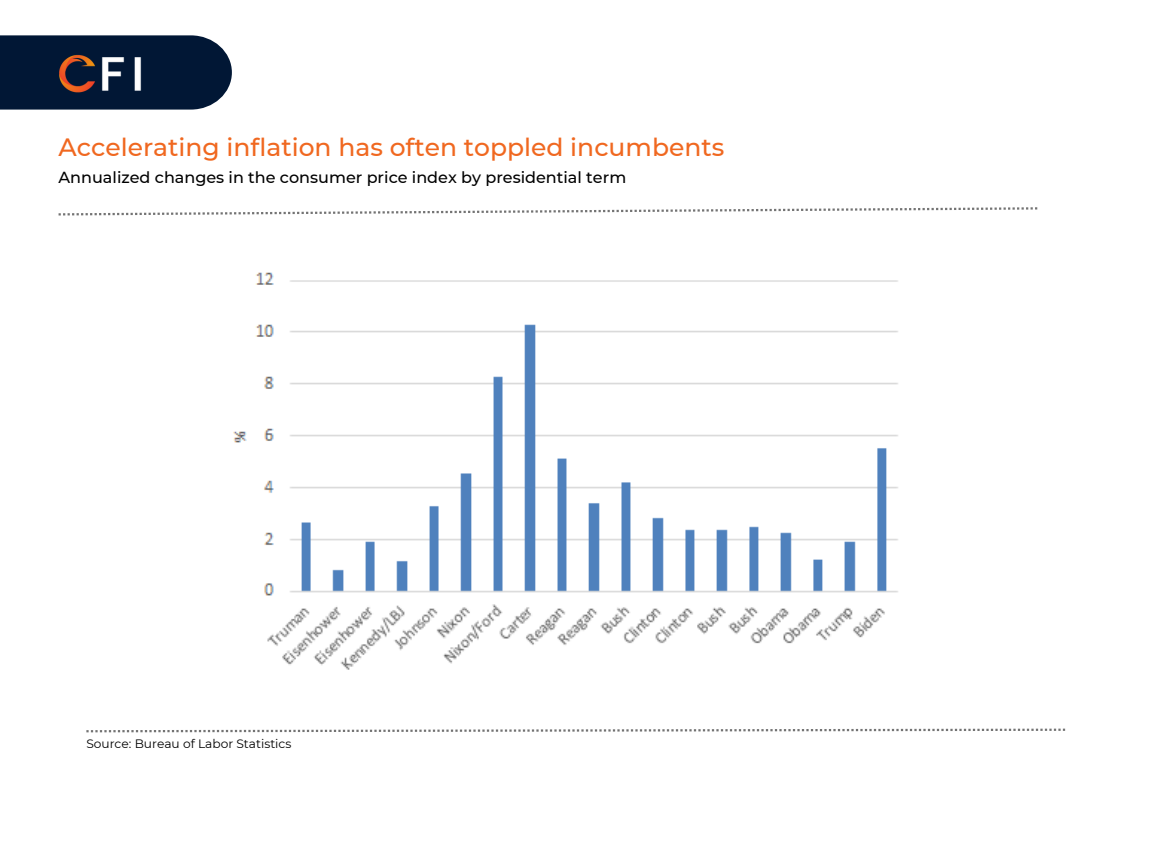
<style>
.page{position:relative;width:1152px;height:864px;background:#fff}
.page>*{position:absolute;margin:0;border:0;box-sizing:border-box;transform-origin:0 0}
.t1{font:500 25.05px "Montserrat";color:#f06820}
.t2{font:500 16.05px "Montserrat";color:#000}
.t3{font:12.15px "Montserrat";color:#000}
</style>
<div class="page">
<svg style="left:86px;top:729px;width:979px;height:3px"></svg>
<svg style="left:59px;top:207px;width:978px;height:9px"></svg>
<svg style="left:0;top:35px;width:232px;height:74px"></svg>
<img style="left:14px;top:41px;width:181px;height:52px">
<img style="left:233px;top:272px;width:665px;height:398px">
<p class="t1" style="left:59px;top:132px;width:667px">Accelerating inflation has often toppled incumbents</p>
<p class="t2" style="left:59px;top:168px;width:569px">Annualized changes in the consumer price index by presidential term</p>
<p class="t3" style="left:86px;top:736px;width:207px">Source: Bureau of Labor Statistics</p>
</div>
